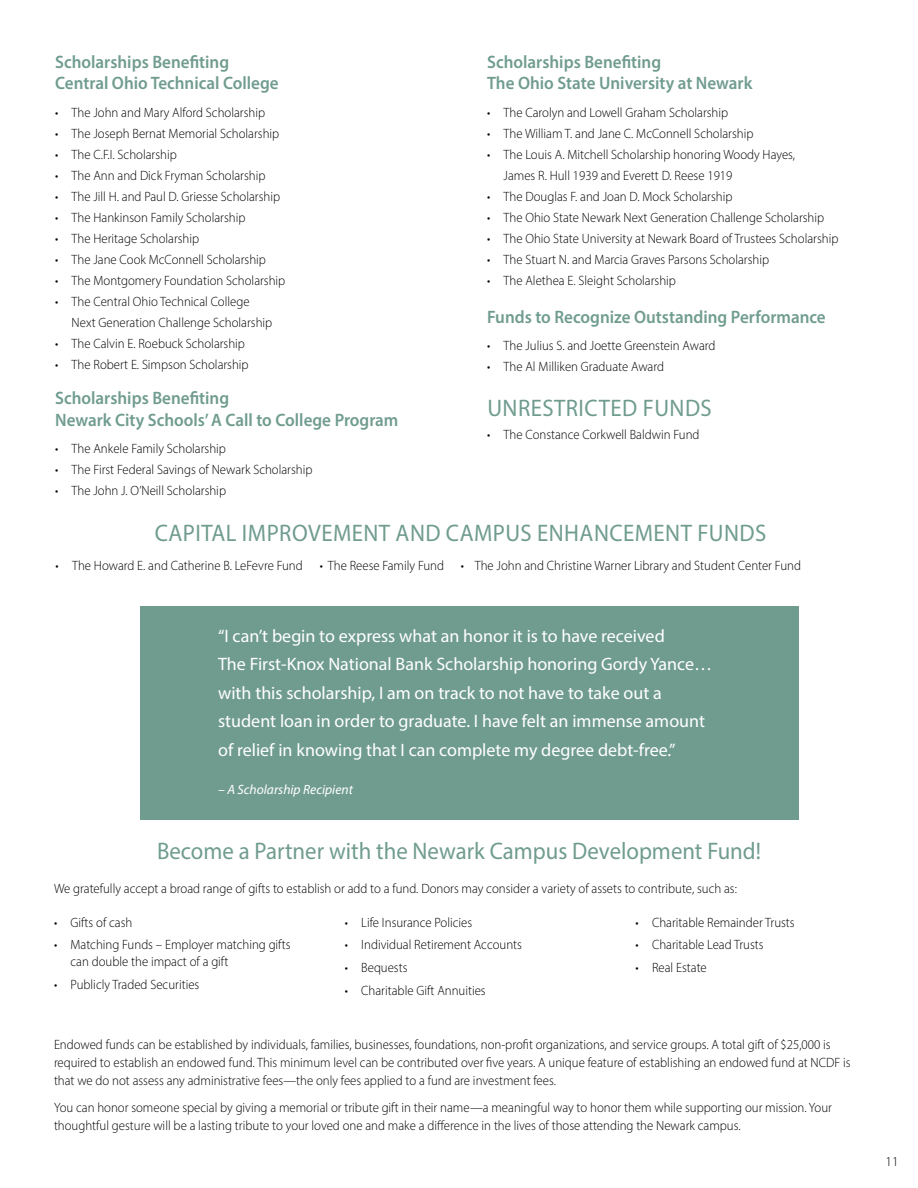
<style>
.page{position:relative;width:918px;height:1188px;background:#fff}
.page>*{position:absolute;margin:0;border:0;box-sizing:border-box;transform-origin:0 0}
.t1{font:24px "Myriad Pro";letter-spacing:.02em;color:#709c8f;scale:.95 1}
.t2{font:24px "Myriad Pro";color:#709c8f;scale:.95 1}
.t3{font:18px/28.5px "Myriad Pro";color:#fff}
.t4{font:600 18px/21.6px "Myriad Pro";color:#709c8f;scale:.95 1}
.t5{font:300 13.5px/18px "Myriad Pro";color:#000;scale:.95 1}
.t6{font:italic 13.5px "Myriad Pro";color:#fff}
.t7{font:300 13.5px "Myriad Pro";color:#000}
</style>
<div class="page">
<div style="left:140px;top:606px;width:659px;height:214px;background:#709c8f"></div>
<h2 class="t4" style="left:55px;top:50px;width:237px">Scholarships Benefiting<br>Central Ohio Technical College</h2>
<p class="t5" style="left:55px;top:103px;width:223px">• The John and Mary Alford Scholarship</p>
<p class="t5" style="left:55px;top:124px;width:237px">• The Joseph Bernat Memorial Scholarship</p>
<p class="t5" style="left:55px;top:145px;width:130px">• The C.F.I. Scholarship</p>
<p class="t5" style="left:55px;top:166px;width:223px">• The Ann and Dick Fryman Scholarship</p>
<p class="t5" style="left:55px;top:187px;width:238px">• The Jill H. and Paul D. Griesse Scholarship</p>
<p class="t5" style="left:55px;top:208px;width:202px">• The Hankinson Family Scholarship</p>
<p class="t5" style="left:55px;top:229px;width:153px">• The Heritage Scholarship</p>
<p class="t5" style="left:55px;top:250px;width:223px">• The Jane Cook McConnell Scholarship</p>
<p class="t5" style="left:55px;top:271px;width:244px">• The Montgomery Foundation Scholarship</p>
<p class="t5" style="left:72px;top:291px;width:213px;line-height:21px;text-indent:-17px">• The Central Ohio Technical College<br>Next Generation Challenge Scholarship</p>
<p class="t5" style="left:55px;top:334px;width:201px">• The Calvin E. Roebuck Scholarship</p>
<p class="t5" style="left:55px;top:355px;width:205px">• The Robert E. Simpson Scholarship</p>
<h2 class="t4" style="left:55px;top:387px;width:363px">Scholarships Benefiting<br>Newark City Schools’ A Call to College Program</h2>
<p class="t5" style="left:55px;top:440px;width:181px">• The Ankele Family Scholarship</p>
<p class="t5" style="left:55px;top:461px;width:272px">• The First Federal Savings of Newark Scholarship</p>
<p class="t5" style="left:55px;top:482px;width:181px">• The John J. O’Neill Scholarship</p>
<h2 class="t4" style="left:487px;top:50px;width:281px">Scholarships Benefiting<br>The Ohio State University at Newark</h2>
<p class="t5" style="left:487px;top:103px;width:255px">• The Carolyn and Lowell Graham Scholarship</p>
<p class="t5" style="left:487px;top:124px;width:282px">• The William T. and Jane C. McConnell Scholarship</p>
<p class="t5" style="left:504px;top:144px;width:308px;line-height:21px;text-indent:-17px">• The Louis A. Mitchell Scholarship honoring Woody Hayes,<br>James R. Hull 1939 and Everett D. Reese 1919</p>
<p class="t5" style="left:487px;top:187px;width:260px">• The Douglas F. and Joan D. Mock Scholarship</p>
<p class="t5" style="left:487px;top:208px;width:356px">• The Ohio State Newark Next Generation Challenge Scholarship</p>
<p class="t5" style="left:487px;top:229px;width:371px">• The Ohio State University at Newark Board of Trustees Scholarship</p>
<p class="t5" style="left:487px;top:250px;width:298px">• The Stuart N. and Marcia Graves Parsons Scholarship</p>
<p class="t5" style="left:487px;top:271px;width:200px">• The Alethea E. Sleight Scholarship</p>
<h2 class="t4" style="left:487px;top:305px;width:358px">Funds to Recognize Outstanding Performance</h2>
<p class="t5" style="left:487px;top:337px;width:242px">• The Julius S. and Joette Greenstein Award</p>
<p class="t5" style="left:487px;top:358px;width:188px">• The Al Milliken Graduate Award</p>
<h1 class="t1" style="left:487px;top:394px;width:238px">UNRESTRICTED FUNDS</h1>
<p class="t5" style="left:487px;top:426px;width:225px">• The Constance Corkwell Baldwin Fund</p>
<h1 class="t1" style="left:155px;top:518px;width:645px">CAPITAL IMPROVEMENT AND CAMPUS ENHANCEMENT FUNDS</h1>
<p class="t5" style="left:56px;top:557px;width:786px">• The Howard E. and Catherine B. LeFevre Fund • The Reese Family Fund • The John and Christine Warner Library and Student Center Fund</p>
<p class="t3" style="left:218px;top:621px;width:495px">“I can’t begin to express what an honor it is to have received<br>The First-Knox National Bank Scholarship honoring Gordy Yance… with this scholarship, I am on track to not have to take out a student loan in order to graduate. I have felt an immense amount of relief in knowing that I can complete my degree debt-free.”</p>
<p class="t6" style="left:218px;top:781px;width:136px">– A Scholarship Recipient</p>
<h1 class="t2" style="left:157px;top:836px;width:637px">Become a Partner with the Newark Campus Development Fund!</h1>
<p class="t5" style="left:54px;top:880px;width:720px">We gratefully accept a broad range of gifts to establish or add to a fund. Donors may consider a variety of assets to contribute, such as:</p>
<p class="t5" style="left:54px;top:913px;width:84px">• Gifts of cash</p>
<p class="t5" style="left:71px;top:937px;width:233px;line-height:16.2px;text-indent:-17px">• Matching Funds – Employer matching gifts can double the impact of a gift</p>
<p class="t5" style="left:54px;top:975px;width:155px">• Publicly Traded Securities</p>
<p class="t5" style="left:345px;top:913px;width:136px">• Life Insurance Policies</p>
<p class="t5" style="left:345px;top:936px;width:188px">• Individual Retirement Accounts</p>
<p class="t5" style="left:345px;top:959px;width:68px">• Bequests</p>
<p class="t5" style="left:345px;top:982px;width:150px">• Charitable Gift Annuities</p>
<p class="t5" style="left:636px;top:913px;width:169px">• Charitable Remainder Trusts</p>
<p class="t5" style="left:636px;top:936px;width:136px">• Charitable Lead Trusts</p>
<p class="t5" style="left:636px;top:959px;width:77px">• Real Estate</p>
<p class="t5" style="left:54px;top:1036px;width:840px">Endowed funds can be established by individuals, families, businesses, foundations, non-profit organizations, and service groups. A total gift of $25,000 is required to establish an endowed fund. This minimum level can be contributed over five years. A unique feature of establishing an endowed fund at NCDF is that we do not assess any administrative fees—the only fees applied to a fund are investment fees.</p>
<p class="t5" style="left:54px;top:1098px;width:820px">You can honor someone special by giving a memorial or tribute gift in their name—a meaningful way to honor them while supporting our mission. Your thoughtful gesture will be a lasting tribute to your loved one and make a difference in the lives of those attending the Newark campus.</p>
<p class="t7" style="left:886px;top:1153px;width:15px">11</p>
</div>
